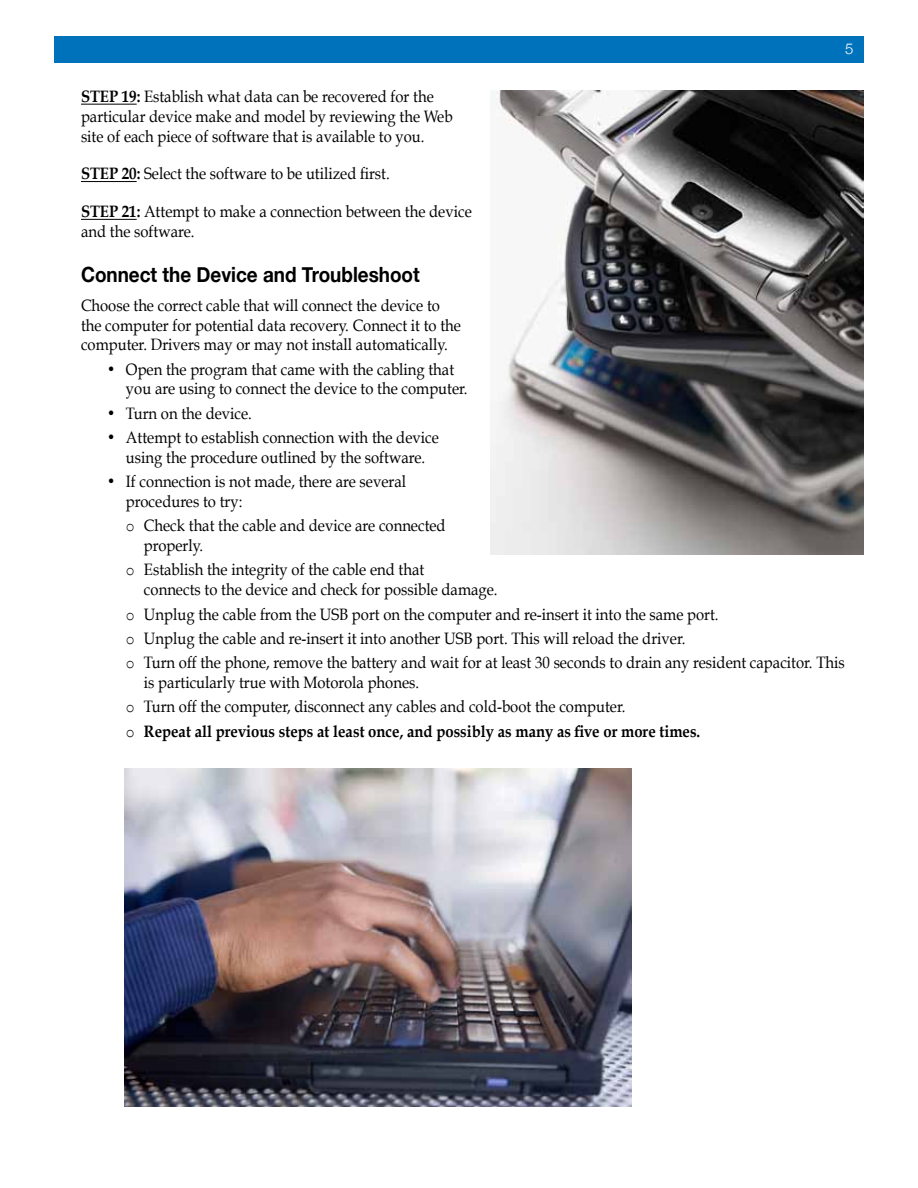
<style>
.page{position:relative;width:918px;height:1188px;background:#fff}
.page>*{position:absolute;margin:0;border:0;box-sizing:border-box;transform-origin:0 0}
.t1{font:700 21px "Helvetica Neue";color:#000;scale:.9 1}
.t2{font:16.5px/19.8px "Book Antiqua";color:#000;scale:.9 1}
.t3{font:300 15px "Helvetica Neue";color:#fff}
.s1{font-weight:700}
.s2{font-family:"Courier New"}
</style>
<div class="page">
<div style="left:54px;top:36px;width:810px;height:27px;background:#0072bc"></div>
<hr style="left:81px;top:104px;width:56px;height:1px;background:#000">
<hr style="left:81px;top:181px;width:56px;height:1px;background:#000">
<hr style="left:81px;top:219px;width:56px;height:1px;background:#000">
<img style="left:490px;top:90px;width:374px;height:465px">
<img style="left:124px;top:769px;width:508px;height:338px">
<p class="t3" style="left:845px;top:39px;width:10px">5</p>
<p class="t2" style="left:81px;top:87px;width:414px"><span class="s1">Step 19:</span> Establish what data can be recovered for the particular device make and model by reviewing the Web site of each piece of software that is available to you.</p>
<p class="t2" style="left:81px;top:164px;width:345px"><span class="s1">Step 20:</span> Select the software to be utilized first.</p>
<p class="t2" style="left:81px;top:202px;width:436px"><span class="s1">Step 21:</span> Attempt to make a connection between the device and the software.</p>
<p class="t1" style="left:81px;top:262px;width:378px">Connect the Device and Troubleshoot</p>
<p class="t2" style="left:81px;top:295px;width:424px">Choose the correct cable that will connect the device to the computer for potential data recovery. Connect it to the computer. Drivers may or may not install automatically.</p>
<p class="t2" style="left:126px;top:359px;width:381px;text-indent:-18px">• Open the program that came with the cabling that you are using to connect the device to the computer.</p>
<p class="t2" style="left:108px;top:403px;width:162px">• Turn on the device.</p>
<p class="t2" style="left:108px;top:428px;width:369px;text-align:center">• Attempt to establish connection with the device using the procedure outlined by the software.</p>
<p class="t2" style="left:126px;top:472px;width:313px;text-indent:-18px">• If connection is not made, there are several procedures to try:</p>
<p class="t2" style="left:144px;top:516px;width:337px;text-indent:-18px"><span class="s2">o</span> Check that the cable and device are connected properly.</p>
<p class="t2" style="left:144px;top:560px;width:394px;text-indent:-18px"><span class="s2">o</span> Establish the integrity of the cable end that<br>connects to the device and check for possible damage.</p>
<p class="t2" style="left:126px;top:602px;width:800px;line-height:24.3px"><span class="s2">o</span> Unplug the cable from the USB port on the computer and re-insert it into the same port.<br><span class="s2">o</span> Unplug the cable and re-insert it into another USB port. This will reload the driver.<br><span class="s2">o</span> Turn off the phone, remove the battery and wait for at least 30 seconds to drain any resident capacitor. This</p>
<p class="t2" style="left:126px;top:670px;width:640px;line-height:24.3px;text-indent:18px">is particularly true with Motorola phones.<br><span class="s2">o</span> Turn off the computer, disconnect any cables and cold-boot the computer.<br><span class="s2">o</span> <span class="s1">Repeat all previous steps at least once, and possibly as many as five or more times.</span></p>
</div>
